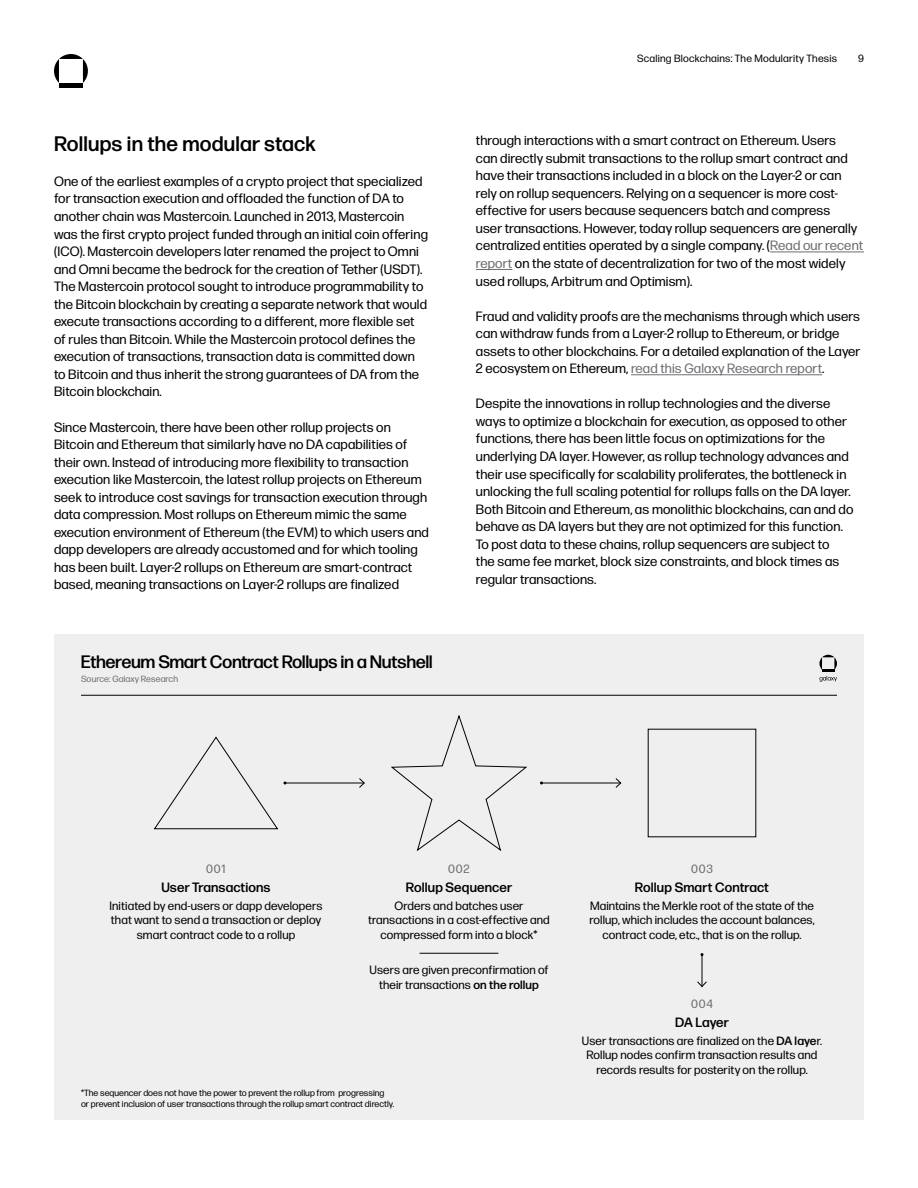
<style>
.page{position:relative;width:918px;height:1188px;background:#fff}
.page>*{position:absolute;margin:0;border:0;box-sizing:border-box;transform-origin:0 0}
.t1{font:500 21px "Forma DJR Text";letter-spacing:.01em;color:#000}
.t2{font:500 18px "Forma DJR Display";letter-spacing:.01em;color:#000}
.t3{font:13.5px/17.5px "Forma DJR Text";letter-spacing:.01em;color:#000}
.t4{font:500 13.5px "Forma DJR Text";letter-spacing:.01em;color:#000}
.t5{font:12px/14.4px "Forma DJR Text";letter-spacing:.01em;color:#000;text-align:center}
.t6{font:12px "Forma DJR Text";letter-spacing:.07em;color:#6d6e71}
.t7{font:10.5px "Forma DJR Text";letter-spacing:.025em;color:#000}
.t8{font:9px/10.8px "Forma DJR Text";letter-spacing:.005em;color:#000}
.t9{font:9px "Forma DJR Text";letter-spacing:.01em;color:#6d6e71}
.s1{color:#6d6e71}
.s2{font-weight:500}
</style>
<div class="page">
<svg style="left:54px;top:54px;width:34px;height:34px"></svg>
<div style="left:54px;top:634px;width:810px;height:486px;background:#efefef"></div>
<hr style="left:81px;top:695px;width:756px;height:1px;background:#000">
<svg style="left:819px;top:655px;width:18px;height:27px"></svg>
<hr style="left:770px;top:252px;width:94px;height:1px;background:#6d6e71">
<hr style="left:476px;top:269px;width:36px;height:1px;background:#6d6e71">
<hr style="left:631px;top:375px;width:191px;height:1px;background:#6d6e71">
<svg style="left:154px;top:737px;width:124px;height:92px"></svg>
<svg style="left:391px;top:716px;width:136px;height:135px"></svg>
<hr style="left:285px;top:783px;width:79px;height:1px;background:#000">
<svg style="left:359px;top:778px;width:6px;height:10px"></svg>
<hr style="left:542px;top:783px;width:79px;height:1px;background:#000">
<svg style="left:615px;top:778px;width:6px;height:10px"></svg>
<hr style="left:702px;top:955px;width:1px;height:32px;background:#000">
<svg style="left:697px;top:981px;width:10px;height:6px"></svg>
<hr style="left:420px;top:953px;width:78px;height:1px;background:#000">
<h1 class="t1" style="left:54px;top:130px;width:263px">Rollups in the modular stack</h1>
<p class="t3" style="left:54px;top:171px;width:375px">One of the earliest examples of a crypto project that specialized for transaction execution and offloaded the function of DA to another chain was Mastercoin. Launched in 2013, Mastercoin was the first crypto project funded through an initial coin offering (ICO). Mastercoin developers later renamed the project to Omni and Omni became the bedrock for the creation of Tether (USDT).<br>The Mastercoin protocol sought to introduce programmability to the Bitcoin blockchain by creating a separate network that would execute transactions according to a different, more flexible set of rules than Bitcoin. While the Mastercoin protocol defines the execution of transactions, transaction data is committed down to Bitcoin and thus inherit the strong guarantees of DA from the Bitcoin blockchain.</p>
<p class="t3" style="left:54px;top:417px;width:376px">Since Mastercoin, there have been other rollup projects on Bitcoin and Ethereum that similarly have no DA capabilities of their own. Instead of introducing more flexibility to transaction execution like Mastercoin, the latest rollup projects on Ethereum seek to introduce cost savings for transaction execution through data compression. Most rollups on Ethereum mimic the same execution environment of Ethereum (the EVM) to which users and dapp developers are already accustomed and for which tooling has been built. Layer-2 rollups on Ethereum are smart-contract based, meaning transactions on Layer-2 rollups are finalized</p>
<h2 class="t2" style="left:81px;top:649px;width:353px">Ethereum Smart Contract Rollups in a Nutshell</h2>
<p class="t9" style="left:81px;top:672px;width:99px">Source: Galaxy Research</p>
<p class="t7" style="left:637px;top:51px;width:201px">Scaling Blockchains: The Modularity Thesis</p>
<p class="t7" style="left:858px;top:51px;width:7px">9</p>
<p class="t3" style="left:476px;top:131px;width:389px">through interactions with a smart contract on Ethereum. Users<br>can directly submit transactions to the rollup smart contract and have their transactions included in a block on the Layer-2 or can rely on rollup sequencers. Relying on a sequencer is more cost&shy;effective for users because sequencers batch and compress<br>user transactions. However, today rollup sequencers are generally centralized entities operated by a single company. (<span class="s1">Read our recent report</span> on the state of decentralization for two of the most widely used rollups, Arbitrum and Optimism).</p>
<p class="t3" style="left:476px;top:306px;width:386px">Fraud and validity proofs are the mechanisms through which users can withdraw funds from a Layer-2 rollup to Ethereum, or bridge assets to other blockchains. For a detailed explanation of the Layer 2 ecosystem on Ethereum, <span class="s1">read this Galaxy Research report</span>.</p>
<p class="t3" style="left:476px;top:394px;width:379px">Despite the innovations in rollup technologies and the diverse ways to optimize a blockchain for execution, as opposed to other functions, there has been little focus on optimizations for the underlying DA layer. However, as rollup technology advances and their use specifically for scalability proliferates, the bottleneck in unlocking the full scaling potential for rollups falls on the DA layer.<br>Both Bitcoin and Ethereum, as monolithic blockchains, can and do behave as DA layers but they are not optimized for this function.<br>To post data to these chains, rollup sequencers are subject to<br>the same fee market, block size constraints, and block times as regular transactions.</p>
<p class="t6" style="left:206px;top:860px;width:21px">001</p>
<p class="t4" style="left:161px;top:879px;width:111px">User Transactions</p>
<p class="t5" style="left:110px;top:898px;width:214px">Initiated by end-users or dapp developers that want to send a transaction or deploy smart contract code to a rollup</p>
<p class="t6" style="left:448px;top:860px;width:23px">002</p>
<p class="t4" style="left:406px;top:879px;width:108px">Rollup Sequencer</p>
<p class="t5" style="left:368px;top:898px;width:183px">Orders and batches user transactions in a cost-effective and compressed form into a block*</p>
<p class="t5" style="left:370px;top:962px;width:181px">Users are given preconfirmation of their transactions <span class="s2">on the rollup</span></p>
<p class="t8" style="left:81px;top:1087px;width:315px">*The sequencer does not have the power to prevent the rollup from progressing or prevent inclusion of user transactions through the rollup smart contract directly.</p>
<p class="t6" style="left:691px;top:860px;width:23px">003</p>
<p class="t4" style="left:635px;top:879px;width:136px">Rollup Smart Contract</p>
<p class="t5" style="left:590px;top:898px;width:227px">Maintains the Merkle root of the state of the rollup, which includes the account balances, contract code, etc., that is on the rollup.</p>
<p class="t6" style="left:691px;top:995px;width:23px">004</p>
<p class="t4" style="left:675px;top:1014px;width:55px">DA Layer</p>
<p class="t5" style="left:582px;top:1033px;width:242px">User transactions are finalized on the <span class="s2">DA laye</span>r.<br>Rollup nodes confirm transaction results and records results for posterity on the rollup.</p>
</div>
